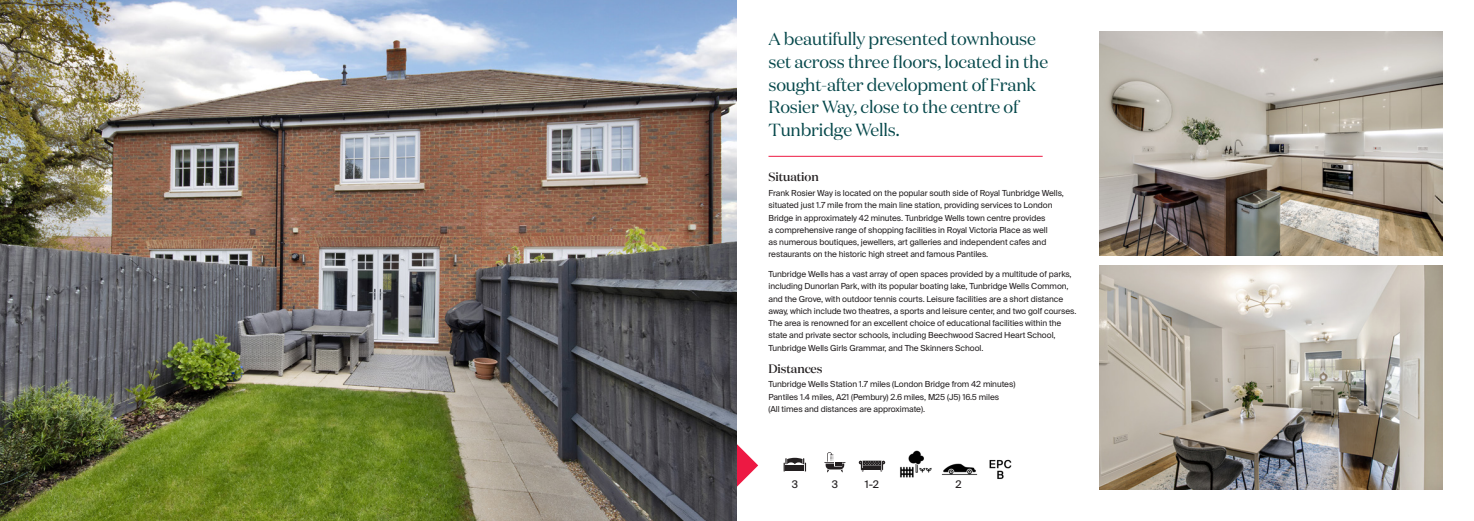
<style>
.page{position:relative;width:1474px;height:521px;background:#fff}
.page>*{position:absolute;margin:0;border:0;box-sizing:border-box;transform-origin:0 0}
.t1{font:17.5px/22.8px "Domaine Display";letter-spacing:-.01em;color:#06484b}
.t2{font:500 12.25px "Domaine Display";letter-spacing:-.01em;color:#231f20}
.t3{font:10.5px "Suisse Intl";color:#231f20}
.t4{font:8.31px/12.2px "Suisse Intl";letter-spacing:-.01em;color:#231f20}
</style>
<div class="page">
<img style="left:1099px;top:266px;width:343px;height:223px">
<hr style="left:768px;top:156px;width:274px;height:1px;background:#ed1943">
<img style="left:0;top:0;width:737px;height:521px">
<svg style="left:737px;top:444px;width:21px;height:43px"></svg>
<svg style="left:824px;top:452px;width:21px;height:20px"></svg>
<svg style="left:783px;top:458px;width:23px;height:13px"></svg>
<svg style="left:858px;top:461px;width:27px;height:10px"></svg>
<img style="left:900px;top:450px;width:32px;height:28px">
<img style="left:941px;top:459px;width:71px;height:20px">
<img style="left:1099px;top:32px;width:343px;height:223px">
<h1 class="t1" style="left:768px;top:28px;width:281px">A beautifully presented townhouse set across three floors, located in the sought-after development of Frank<br>Rosier Way, close to the centre of<br>Tunbridge Wells.</h1>
<h2 class="t2" style="left:768px;top:168px;width:52px">Situation</h2>
<p class="t4" style="left:768px;top:187px;width:297px">Frank Rosier Way is located on the popular south side of Royal Tunbridge Wells, situated just 1.7 mile from the main line station, providing services to London Bridge in approximately 42 minutes. Tunbridge Wells town centre provides<br>a comprehensive range of shopping facilities in Royal Victoria Place as well<br>as numerous boutiques, jewellers, art galleries and independent cafes and restaurants on the historic high street and famous Pantiles.</p>
<p class="t4" style="left:768px;top:268px;width:309px">Tunbridge Wells has a vast array of open spaces provided by a multitude of parks, including Dunorlan Park, with its popular boating lake, Tunbridge Wells Common, and the Grove, with outdoor tennis courts. Leisure facilities are a short distance away, which include two theatres, a sports and leisure center, and two golf courses.<br>The area is renowned for an excellent choice of educational facilities within the state and private sector schools, including Beechwood Sacred Heart School, Tunbridge Wells Girls Grammar, and The Skinners School.</p>
<h2 class="t2" style="left:768px;top:359px;width:55px">Distances</h2>
<p class="t4" style="left:768px;top:378px;width:248px">Tunbridge Wells Station 1.7 miles (London Bridge from 42 minutes)<br>Pantiles 1.4 miles, A21 (Pembury) 2.6 miles, M25 (J5) 16.5 miles<br>(All times and distances are approximate).</p>
<p class="t3" style="left:791px;top:478px;width:8px">3</p>
<p class="t3" style="left:831px;top:478px;width:8px">3</p>
<p class="t3" style="left:865px;top:478px;width:16px">1-2</p>
<p class="t3" style="left:955px;top:478px;width:8px">2</p>
</div>
